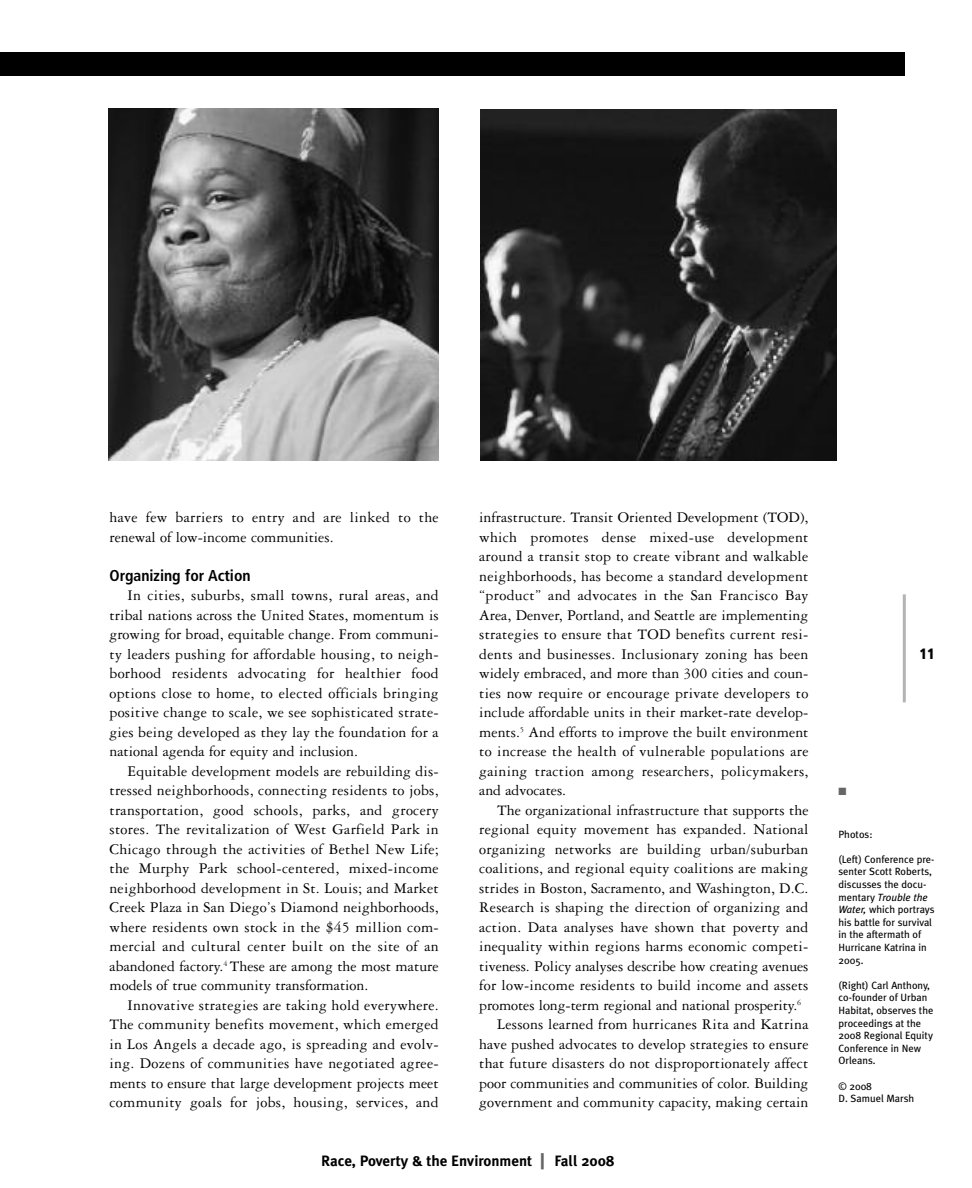
<style>
.page{position:relative;width:972px;height:1188px;background:#fff}
.page>*{position:absolute;margin:0;border:0;box-sizing:border-box;transform-origin:0 0}
.t1{font:15.75px/19.5px "Garamond Three";letter-spacing:.015em;color:#000;text-align:justify}
.t2{font:15.75px "Garamond Three";letter-spacing:-.005em;color:#000}
.t3{font:700 condensed 15.75px "Frutiger";color:#000}
.t4{font:700 15px "Meta Plus";color:#000}
.t5{font:900 condensed 15px "Frutiger";color:#000}
.t6{font:10.5px/12.6px "Meta Plus";color:#000}
.t7{font:10.5px "Zapf Dingbats";color:#666}
.s1{font-size:21px;color:#666}
.s2{font-style:italic}
</style>
<div class="page">
<hr style="left:903px;top:594px;width:3px;height:108px;background:#b3b3b3">
<div style="left:0;top:52px;width:904px;height:24px;background:#000"></div>
<img style="left:108px;top:108px;width:331px;height:352px">
<img style="left:481px;top:109px;width:356px;height:351px">
<p class="t1" style="left:110px;top:509px;width:331px">have few barriers to entry and are linked to the renewal of low-income communities.</p>
<p class="t3" style="left:110px;top:569px;width:143px">Organizing for Action</p>
<p class="t1" style="left:109px;top:587px;width:331px;text-indent:18px">In cities, suburbs, small towns, rural areas, and tribal nations across the United States, momentum is growing for broad, equitable change. From communi&shy;ty leaders pushing for affordable housing, to neigh&shy;borhood residents advocating for healthier food options close to home, to elected officials bringing positive change to scale, we see sophisticated strate&shy;gies being developed as they lay the foundation for a national agenda for equity and inclusion.</p>
<p class="t1" style="left:109px;top:762px;width:331px;text-indent:18px">Equitable development models are rebuilding dis&shy;tressed neighborhoods, connecting residents to jobs, transportation, good schools, parks, and grocery stores. The revitalization of West Garfield Park in Chicago through the activities of Bethel New Life; the Murphy Park school-centered, mixed-income neighborhood development in St. Louis; and Market Creek Plaza in San Diego’s Diamond neighborhoods, where residents own stock in the $45 million com&shy;mercial and cultural center built on the site of an abandoned factory.<sup>4</sup> These are among the most mature models of true community transformation.</p>
<p class="t1" style="left:109px;top:996px;width:331px;text-indent:18px">Innovative strategies are taking hold everywhere.<br>The community benefits movement, which emerged in Los Angels a decade ago, is spreading and evolv&shy;ing. Dozens of communities have negotiated agree&shy;ments to ensure that large development projects meet community goals for jobs, housing, services, and</p>
<p class="t1" style="left:479px;top:509px;width:331px">infrastructure. Transit Oriented Development (TOD), which promotes dense mixed-use development around a transit stop to create vibrant and walkable neighborhoods, has become a standard development “product” and advocates in the San Francisco Bay Area, Denver, Portland, and Seattle are implementing strategies to ensure that TOD benefits current resi&shy;dents and businesses. Inclusionary zoning has been widely embraced, and more than 300 cities and coun&shy;ties now require or encourage private developers to include affordable units in their market-rate develop&shy;ments.<sup>5</sup> And efforts to improve the built environment to increase the health of vulnerable populations are gaining traction among researchers, policymakers, and advocates.</p>
<p class="t1" style="left:497px;top:801px;width:313px">The organizational infrastructure that supports the</p>
<p class="t1" style="left:479px;top:821px;width:331px">regional equity movement has expanded. National</p>
<p class="t1" style="left:479px;top:840px;width:331px">organizing networks are building urban/suburban</p>
<p class="t1" style="left:479px;top:860px;width:331px">coalitions, and regional equity coalitions are making</p>
<p class="t1" style="left:479px;top:879px;width:331px">strides in Boston, Sacramento, and Washington, D.C.</p>
<p class="t1" style="left:479px;top:899px;width:331px">Research is shaping the direction of organizing and</p>
<p class="t1" style="left:479px;top:918px;width:331px">action. Data analyses have shown that poverty and</p>
<p class="t1" style="left:479px;top:938px;width:331px">inequality within regions harms economic competi-</p>
<p class="t2" style="left:479px;top:960px;width:331px">tiveness. Policy analyses describe how creating avenues</p>
<p class="t1" style="left:479px;top:977px;width:331px">for low-income residents to build income and assets</p>
<p class="t2" style="left:479px;top:999px;width:323px">promotes long-term regional and national prosperity.<sup>6</sup></p>
<p class="t1" style="left:497px;top:1016px;width:313px">Lessons learned from hurricanes Rita and Katrina</p>
<p class="t1" style="left:479px;top:1035px;width:331px">have pushed advocates to develop strategies to ensure</p>
<p class="t1" style="left:479px;top:1055px;width:331px">that future disasters do not disproportionately affect</p>
<p class="t1" style="left:479px;top:1074px;width:331px">poor communities and communities of color. Building</p>
<p class="t1" style="left:479px;top:1094px;width:331px">government and community capacity, making certain</p>
<p class="t4" style="left:321px;top:1152px;width:295px">Race, Poverty &amp; the Environment <span class="s1">|</span> Fall 2008</p>
<p class="t5" style="left:920px;top:647px;width:17px">11</p>
<p class="t7" style="left:838px;top:785px;width:9px">■</p>
<p class="t6" style="left:838px;top:828px;width:36px">Photos:</p>
<p class="t6" style="left:838px;top:853px;width:98px">(Left) Conference pre&shy;senter Scott Roberts, discusses the docu&shy;mentary <span class="s2">Trouble the<br>Water,</span> which portrays his battle for survival in the aftermath of<br>Hurricane Katrina in<br>2005.</p>
<p class="t6" style="left:839px;top:979px;width:96px">(Right) Carl Anthony, co-founder of Urban<br>Habitat, observes the proceedings at the<br>2008 Regional Equity<br>Conference in New<br>Orleans.</p>
<p class="t6" style="left:839px;top:1080px;width:77px">© 2008<br>D. Samuel Marsh</p>
</div>
